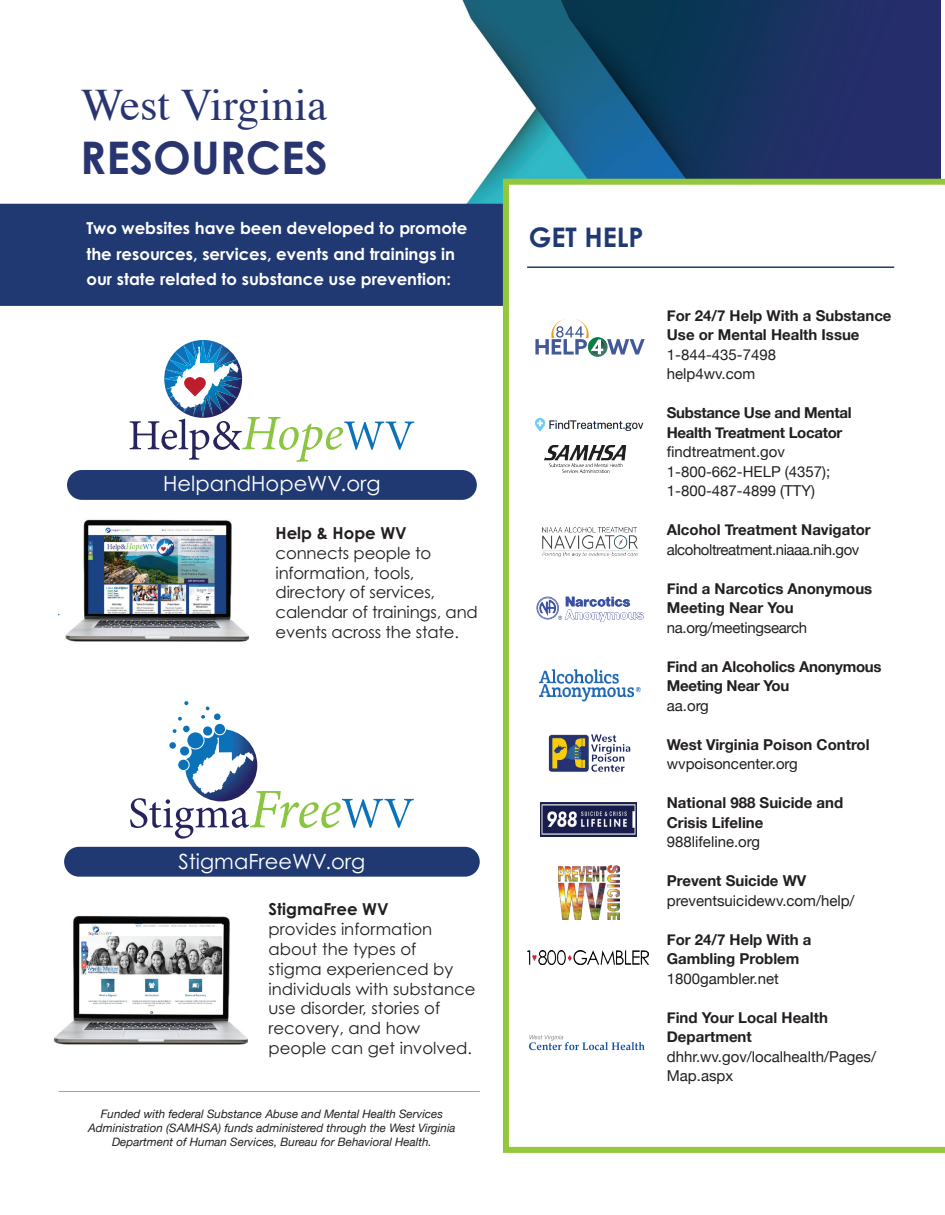
<style>
.page{position:relative;width:945px;height:1215px;background:#fff}
.page>*{position:absolute;margin:0;border:0;box-sizing:border-box;transform-origin:0 0}
.t1{font:45px "Times";color:#283570}
.t2{font:700 45px "Century Gothic Pro";color:#283570}
.t3{font:700 27px "Century Gothic Pro";color:#203972}
.t4{font:21px "Century Gothic Pro";color:#fff}
.t5{font:16.5px/19.8px "Century Gothic Pro";color:#231f20}
.t6{font:700 16.5px/25.5px "Century Gothic Pro";color:#fff}
.t7{font:700 16.5px "Century Gothic Pro";color:#231f20}
.t8{font:700 15px/19.5px "Helvetica Neue";color:#231f20}
.t9{font:15px/19.5px "Helvetica Neue";color:#231f20}
.t10{font:700 15px/19.5px "Helvetica Neue";letter-spacing:-.02em;color:#231f20}
.t11{font:15px "Helvetica Neue";letter-spacing:-.03em;color:#231f20}
.t12{font:15px "Helvetica Neue";letter-spacing:-.02em;color:#231f20}
.t13{font:italic 11.7px/14px "Helvetica Neue";color:#231f20;text-align:center}
</style>
<div class="page">
<img style="left:0;top:0;width:940px;height:1109px">
<div style="left:0;top:204px;width:503px;height:102px;background:#203972"></div>
<div style="left:67px;top:470px;width:410px;height:30px;background:#203972;border-radius:15px"></div>
<img style="left:59px;top:513px;width:193px;height:134px">
<svg style="left:130px;top:340px;width:284px;height:122px"></svg>
<img style="left:43px;top:905px;width:209px;height:150px">
<div style="left:183px;top:726px;width:7px;height:6px;background:#0b72ba;border-radius:50%"></div>
<div style="left:214px;top:714px;width:7px;height:6px;background:#0b72ba;border-radius:50%"></div>
<svg style="left:184px;top:701px;width:4px;height:4px"></svg>
<svg style="left:178px;top:717px;width:4px;height:4px"></svg>
<svg style="left:201px;top:706px;width:8px;height:13px"></svg>
<svg style="left:203px;top:726px;width:9px;height:10px"></svg>
<svg style="left:130px;top:729px;width:284px;height:110px"></svg>
<div style="left:187px;top:732px;width:17px;height:17px;background:#0b72ba;border-radius:50%"></div>
<div style="left:186px;top:731px;width:18px;height:18px;border:1px solid #fff;border-radius:50%"></div>
<div style="left:214px;top:723px;width:12px;height:12px;background:#0b72ba;border-radius:50%"></div>
<div style="left:214px;top:723px;width:12px;height:12px;border:1px solid #fff;border-radius:50%"></div>
<div style="left:64px;top:847px;width:416px;height:30px;background:#203972;border-radius:15px"></div>
<svg style="left:503px;top:179px;width:442px;height:974px"></svg>
<hr style="left:527px;top:266px;width:367px;height:2px;background:#203972">
<hr style="left:59px;top:1091px;width:421px;height:1px;background:#a0a1a5">
<img style="left:539px;top:669px;width:102px;height:32px">
<img style="left:528px;top:416px;width:124px;height:24px">
<img style="left:543px;top:528px;width:94px;height:29px">
<img style="left:545px;top:445px;width:90px;height:32px">
<img style="left:535px;top:594px;width:110px;height:30px">
<img style="left:527px;top:1032px;width:126px;height:20px">
<img style="left:527px;top:951px;width:121px;height:13px">
<img style="left:558px;top:866px;width:62px;height:54px">
<svg style="left:535px;top:318px;width:110px;height:39px"></svg>
<img style="left:546px;top:732px;width:88px;height:40px">
<img style="left:541px;top:802px;width:96px;height:35px">
<h1 class="t1" style="left:81px;top:63px;width:247px">West Virginia</h1>
<h1 class="t2" style="left:80px;top:130px;width:249px">RESOURCES</h1>
<p class="t6" style="left:86px;top:215px;width:382px">Two websites have been developed to promote the resources, services, events and trainings in our state related to substance use prevention:</p>
<h3 class="t4" style="left:163px;top:470px;width:219px">HelpandHopeWV.org</h3>
<p class="t7" style="left:276px;top:523px;width:133px">Help &amp; Hope WV</p>
<p class="t5" style="left:276px;top:543px;width:204px">connects people to information, tools, directory of services, calendar of trainings, and events across the state.</p>
<h3 class="t4" style="left:178px;top:849px;width:189px">StigmaFreeWV.org</h3>
<p class="t7" style="left:269px;top:899px;width:121px">StigmaFree WV</p>
<p class="t5" style="left:269px;top:919px;width:208px">provides information about the types of<br>stigma experienced by individuals with substance use disorder, stories of recovery, and how people can get involved.</p>
<p class="t13" style="left:88px;top:1108px;width:369px">Funded with federal Substance Abuse and Mental Health Services<br>Administration (SAMHSA) funds administered through the West Virginia<br>Department of Human Services, Bureau for Behavioral Health.</p>
<h2 class="t3" style="left:529px;top:220px;width:117px">GET HELP</h2>
<p class="t8" style="left:667px;top:306px;width:226px">For 24/7 Help With a Substance<br>Use or Mental Health Issue</p>
<p class="t9" style="left:667px;top:346px;width:111px">1-844-435-7498 help4wv.com</p>
<p class="t10" style="left:667px;top:404px;width:186px">Substance Use and Mental<br>Health Treatment Locator</p>
<p class="t9" style="left:667px;top:443px;width:165px">findtreatment.gov<br>1-800-662-HELP (4357);<br>1-800-487-4899 (TTY)</p>
<p class="t8" style="left:667px;top:521px;width:205px">Alcohol Treatment Navigator</p>
<p class="t11" style="left:667px;top:539px;width:194px">alcoholtreatment.niaaa.nih.gov</p>
<p class="t8" style="left:667px;top:579px;width:207px">Find a Narcotics Anonymous<br>Meeting Near You</p>
<p class="t12" style="left:667px;top:617px;width:142px">na.org/meetingsearch</p>
<p class="t10" style="left:667px;top:657px;width:216px">Find an Alcoholics Anonymous<br>Meeting Near You</p>
<p class="t9" style="left:667px;top:697px;width:44px">aa.org</p>
<p class="t8" style="left:667px;top:735px;width:204px">West Virginia Poison Control</p>
<p class="t9" style="left:667px;top:755px;width:132px">wvpoisoncenter.org</p>
<p class="t8" style="left:667px;top:794px;width:178px">National 988 Suicide and<br>Crisis Lifeline</p>
<p class="t9" style="left:667px;top:833px;width:95px">988lifeline.org</p>
<p class="t8" style="left:667px;top:872px;width:141px">Prevent Suicide WV</p>
<p class="t9" style="left:667px;top:892px;width:189px">preventsuicidewv.com/help/</p>
<p class="t8" style="left:667px;top:930px;width:146px">For 24/7 Help With a<br>Gambling Problem</p>
<p class="t9" style="left:667px;top:970px;width:114px">1800gambler.net</p>
<p class="t8" style="left:667px;top:1008px;width:163px">Find Your Local Health<br>Department</p>
<p class="t9" style="left:667px;top:1048px;width:211px">dhhr.wv.gov/localhealth/Pages/<br>Map.aspx</p>
</div>
